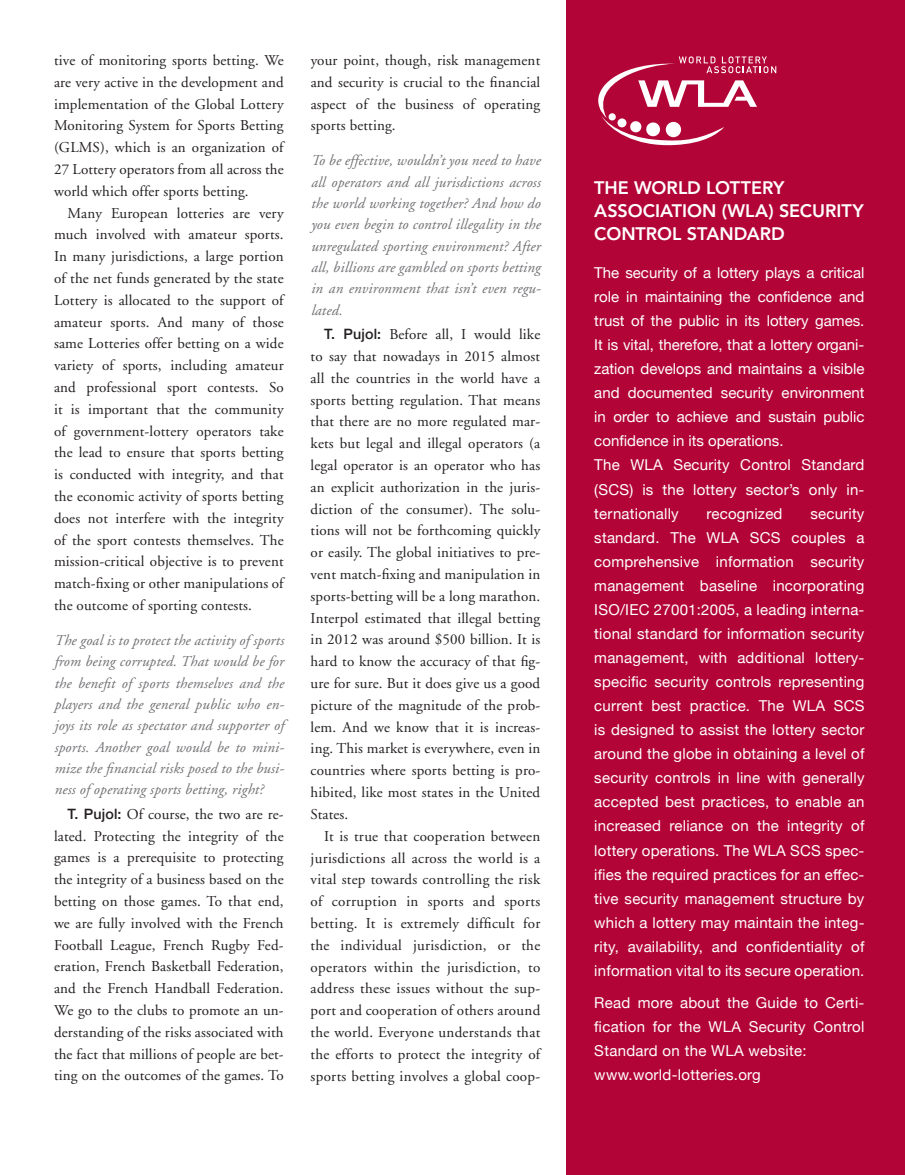
<style>
.page{position:relative;width:905px;height:1175px;background:#fff}
.page>*{position:absolute;margin:0;border:0;box-sizing:border-box;transform-origin:0 0}
.t1{font:800 18px/23px "Avenir";color:#fff}
.t2{font:15px/21.8px "Adobe Garamond";letter-spacing:.01em;color:#231f20;text-align:justify}
.t3{font:15px/24px "Helvetica Neue";color:#fff}
.t4{font:italic 15px/21.3px "Adobe Garamond";letter-spacing:.01em;color:#717074;text-align:justify}
.t5{font:15px/24px "Helvetica Neue";letter-spacing:.02em;color:#fff}
.s1{font-family:"Helvetica Neue";font-weight:500;font-size:14.25px}
</style>
<div class="page">
<div style="left:567px;top:0;width:337px;height:1174px;background:#b30437"></div>
<svg style="left:598px;top:56px;width:178px;height:90px"></svg>
<p class="t2" style="left:54px;top:50px;width:231px">tive of monitoring sports betting. We are very active in the development and implementation of the Global Lottery Monitoring System for Sports Betting (GLMS), which is an organization of 27 Lottery operators from all across the world which offer sports betting.</p>
<p class="t2" style="left:54px;top:202px;width:231px;text-indent:14px">Many European lotteries are very much involved with amateur sports.<br>In many jurisdictions, a large portion of the net funds generated by the state Lottery is allocated to the support of amateur sports. And many of those same Lotteries offer betting on a wide variety of sports, including amateur and professional sport contests. So it is important that the community of government-lottery operators take the lead to ensure that sports betting is conducted with integrity, and that the economic activity of sports betting does not interfere with the integrity of the sport contests themselves. The mission-critical objective is to prevent match-fixing or other manipulations of the outcome of sporting contests.</p>
<p class="t4" style="left:54px;top:630px;width:232px">The goal is to protect the activity of sports from being corrupted. That would be for the benefit of sports themselves and the players and the general public who en&shy;joys its role as spectator and supporter of sports. Another goal would be to mini&shy;mize the financial risks posed to the busi&shy;ness of operating sports betting, right?</p>
<p class="t2" style="left:54px;top:803px;width:231px;text-indent:14px"><span class="s1">T. Pujol:</span> Of course, the two are re&shy;lated. Protecting the integrity of the games is a prerequisite to protecting the integrity of a business based on the betting on those games. To that end, we are fully involved with the French Football League, French Rugby Fed&shy;eration, French Basketball Federation, and the French Handball Federation.<br>We go to the clubs to promote an un&shy;derstanding of the risks associated with the fact that millions of people are bet&shy;ting on the outcomes of the games. To</p>
<p class="t2" style="left:310px;top:50px;width:231px">your point, though, risk management and security is crucial to the financial aspect of the business of operating sports betting.</p>
<p class="t4" style="left:310px;top:150px;width:232px">To be effective, wouldn’t you need to have all operators and all jurisdictions across the world working together? And how do you even begin to control illegality in the unregulated sporting environment? After all, billions are gambled on sports betting in an environment that isn’t even regu&shy;lated.</p>
<p class="t2" style="left:310px;top:324px;width:231px;text-indent:14px"><span class="s1">T. Pujol:</span> Before all, I would like to say that nowadays in 2015 almost all the countries in the world have a sports betting regulation. That means that there are no more regulated mar&shy;kets but legal and illegal operators (a legal operator is an operator who has an explicit authorization in the juris&shy;diction of the consumer). The solu&shy;tions will not be forthcoming quickly or easily. The global initiatives to pre&shy;vent match-fixing and manipulation in sports-betting will be a long marathon.<br>Interpol estimated that illegal betting in 2012 was around $500 billion. It is hard to know the accuracy of that fig&shy;ure for sure. But it does give us a good picture of the magnitude of the prob&shy;lem. And we know that it is increas&shy;ing. This market is everywhere, even in countries where sports betting is pro&shy;hibited, like most states in the United States.</p>
<p class="t2" style="left:310px;top:825px;width:231px;text-indent:14px">It is true that cooperation between jurisdictions all across the world is a vital step towards controlling the risk of corruption in sports and sports betting. It is extremely difficult for the individual jurisdiction, or the operators within the jurisdiction, to address these issues without the sup&shy;port and cooperation of others around the world. Everyone understands that the efforts to protect the integrity of sports betting involves a global coop-</p>
<p class="t1" style="left:594px;top:177px;width:271px">THE WORLD LOTTERY<br>ASSOCIATION (WLA) SECURITY<br>CONTROL STANDARD</p>
<p class="t3" style="left:594px;top:261px;width:272px">The security of a lottery plays a critical role in maintaining the confidence and trust of the public in its lottery games.<br>It is vital, therefore, that a lottery organi&shy;zation develops and maintains a visible and documented security environment in order to achieve and sustain public confidence in its operations.<br>The WLA Security Control Standard (SCS) is the lottery sector’s only in&shy;ternationally</p>
<p class="t3" style="left:594px;top:502px;width:272px;text-align:justify;text-indent:216px">security standard. The WLA SCS couples a comprehensive information security management baseline incorporating ISO/IEC 27001:2005, a leading interna&shy;tional standard for information security management, with additional lottery&shy;specific security controls representing current best practice. The WLA SCS is designed to assist the lottery sector around the globe in obtaining a level of security controls in line with generally accepted best practices, to enable an increased reliance on the integrity of lottery operations. The WLA SCS spec&shy;ifies the required practices for an effec&shy;tive security management structure by which a lottery may maintain the integ&shy;rity, availability, and confidentiality of information vital to its secure operation.</p>
<p class="t5" style="left:594px;top:991px;width:272px">Read more about the Guide to Certi&shy;fication for the WLA Security Control<br>Standard on the WLA website: www.world-lotteries.org</p>
<p class="t3" style="left:706px;top:502px;width:77px">recognized</p>
</div>
